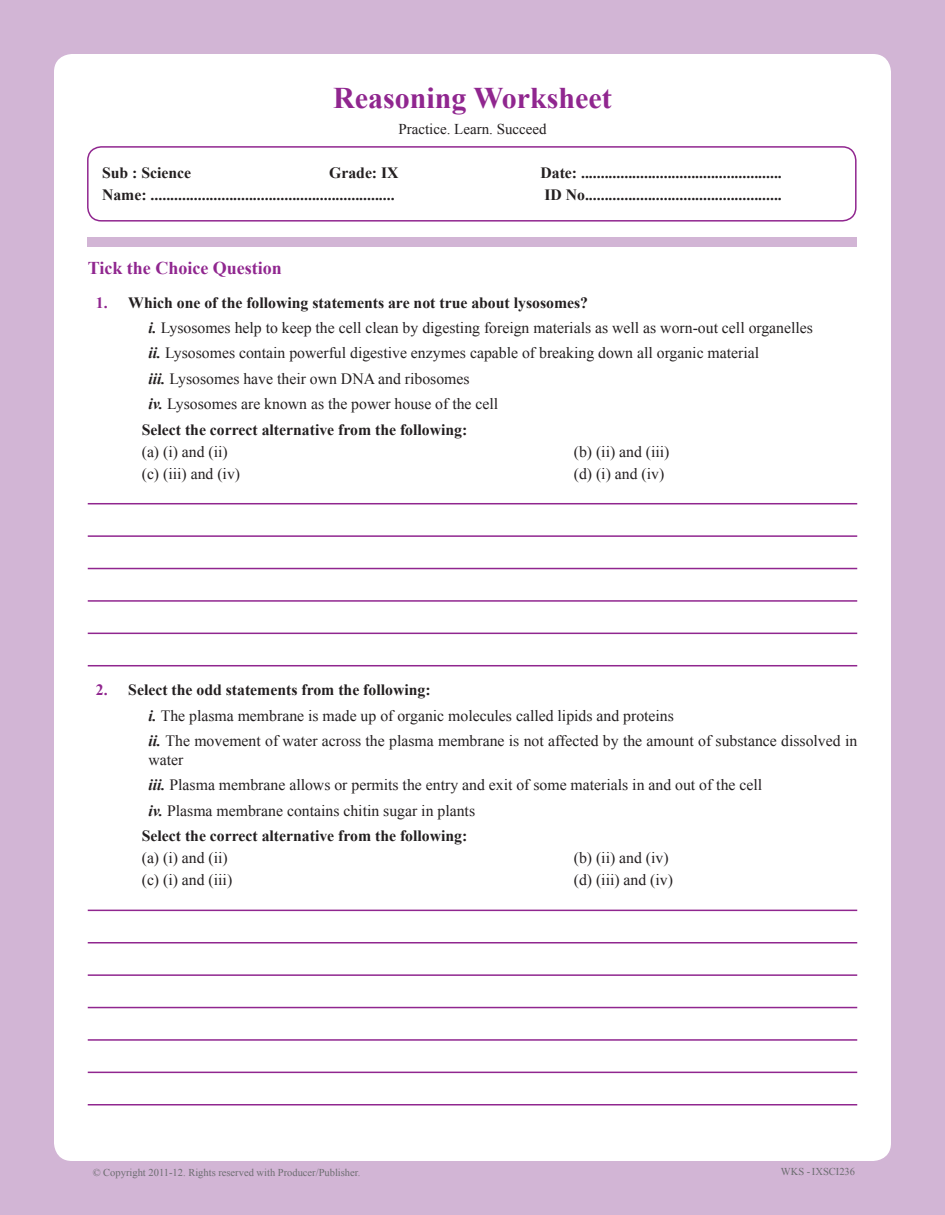
<style>
.page{position:relative;width:945px;height:1215px;background:#d2b5d5}
.page>*{position:absolute;margin:0;border:0;box-sizing:border-box;transform-origin:0 0}
.t1{font:700 30px "Times New Roman";color:#90268f}
.t2{font:700 18px "Times New Roman";color:#90268f}
.Roman{font:15.75px/18.9px "Times New Roman";color:#231f20}
.Number{font:700 15.75px "Times New Roman";color:#231f20}
.Body{font:15.75px "Times New Roman";color:#231f20}
.Body-2{font:700 15.75px "Times New Roman";color:#231f20}
.t3{font:15px "Times New Roman";color:#231f20}
.t4{font:10.5px "Times New Roman";color:#6c6d70}
.s1{color:#90268f}
.s2{font-weight:700;font-style:italic}
</style>
<div class="page">
<div style="left:54px;top:54px;width:837px;height:1107px;background:#fff;border-radius:18px"></div>
<div style="left:88px;top:237px;width:769px;height:10px;background:#d2b5d5"></div>
<div style="left:87px;top:146px;width:770px;height:76px;border:2px solid #90268f;border-radius:14px"></div>
<hr style="left:88px;top:503px;width:769px;height:1px;background:#90268f">
<hr style="left:88px;top:535px;width:769px;height:2px;background:#90268f">
<hr style="left:88px;top:568px;width:769px;height:1px;background:#90268f">
<hr style="left:88px;top:600px;width:769px;height:2px;background:#90268f">
<hr style="left:88px;top:633px;width:769px;height:1px;background:#90268f">
<hr style="left:88px;top:665px;width:769px;height:1px;background:#90268f">
<hr style="left:88px;top:910px;width:769px;height:1px;background:#90268f">
<hr style="left:88px;top:942px;width:769px;height:2px;background:#90268f">
<hr style="left:88px;top:974px;width:769px;height:2px;background:#90268f">
<hr style="left:88px;top:1007px;width:769px;height:1px;background:#90268f">
<hr style="left:88px;top:1039px;width:769px;height:2px;background:#90268f">
<hr style="left:88px;top:1072px;width:769px;height:1px;background:#90268f">
<hr style="left:88px;top:1104px;width:769px;height:2px;background:#90268f">
<h1 class="t1" style="left:333px;top:77px;width:280px">Reasoning Worksheet</h1>
<p class="t3" style="left:398px;top:119px;width:150px">Practice. Learn. Succeed</p>
<p class="Number" style="left:102px;top:162px;width:91px">Sub : Science</p>
<p class="Number" style="left:329px;top:162px;width:71px">Grade: IX</p>
<p class="Number" style="left:540px;top:162px;width:243px">Date: ...................................................</p>
<p class="Number" style="left:102px;top:184px;width:294px">Name: ..............................................................</p>
<p class="Number" style="left:544px;top:184px;width:239px">ID No..................................................</p>
<p class="t2" style="left:88px;top:256px;width:196px">Tick the Choice Question</p>
<p class="Number" style="left:96px;top:291px;width:494px"><span class="s1">1.</span> Which one of the following statements are not true about lysosomes?</p>
<p class="Roman" style="left:148px;top:318px;width:666px"><span class="s2">i.</span> Lysosomes help to keep the cell clean by digesting foreign materials as well as worn-out cell organelles</p>
<p class="Roman" style="left:148px;top:343px;width:612px"><span class="s2">ii.</span> Lysosomes contain powerful digestive enzymes capable of breaking down all organic material</p>
<p class="Roman" style="left:148px;top:369px;width:323px"><span class="s2">iii.</span> Lysosomes have their own DNA and ribosomes</p>
<p class="Roman" style="left:148px;top:394px;width:351px"><span class="s2">iv.</span> Lysosomes are known as the power house of the cell</p>
<p class="Body-2" style="left:142px;top:418px;width:327px">Select the correct alternative from the following:</p>
<p class="Body" style="left:142px;top:441px;width:88px">(a) (i) and (ii)</p>
<p class="Body" style="left:574px;top:441px;width:97px">(b) (ii) and (iii)</p>
<p class="Body" style="left:142px;top:463px;width:100px">(c) (iii) and (iv)</p>
<p class="Body" style="left:574px;top:463px;width:92px">(d) (i) and (iv)</p>
<p class="Number" style="left:96px;top:679px;width:336px"><span class="s1">2.</span> Select the odd statements from the following:</p>
<p class="Roman" style="left:148px;top:706px;width:527px"><span class="s2">i.</span> The plasma membrane is made up of organic molecules called lipids and proteins</p>
<p class="Roman" style="left:148px;top:731px;width:710px"><span class="s2">ii.</span> The movement of water across the plasma membrane is not affected by the amount of substance dissolved in water</p>
<p class="Roman" style="left:148px;top:775px;width:615px"><span class="s2">iii.</span> Plasma membrane allows or permits the entry and exit of some materials in and out of the cell</p>
<p class="Roman" style="left:148px;top:801px;width:328px"><span class="s2">iv.</span> Plasma membrane contains chitin sugar in plants</p>
<p class="Body-2" style="left:142px;top:825px;width:327px">Select the correct alternative from the following:</p>
<p class="Body" style="left:142px;top:847px;width:88px">(a) (i) and (ii)</p>
<p class="Body" style="left:574px;top:847px;width:96px">(b) (ii) and (iv)</p>
<p class="Body" style="left:142px;top:870px;width:92px">(c) (i) and (iii)</p>
<p class="Body" style="left:574px;top:870px;width:101px">(d) (iii) and (iv)</p>
<p class="t4" style="left:93px;top:1165px;width:269px">© Copyright 2011-12. Rights reserved with Producer/Publisher.</p>
<p class="t4" style="left:781px;top:1164px;width:76px">WKS - IXSCI236</p>
</div>
